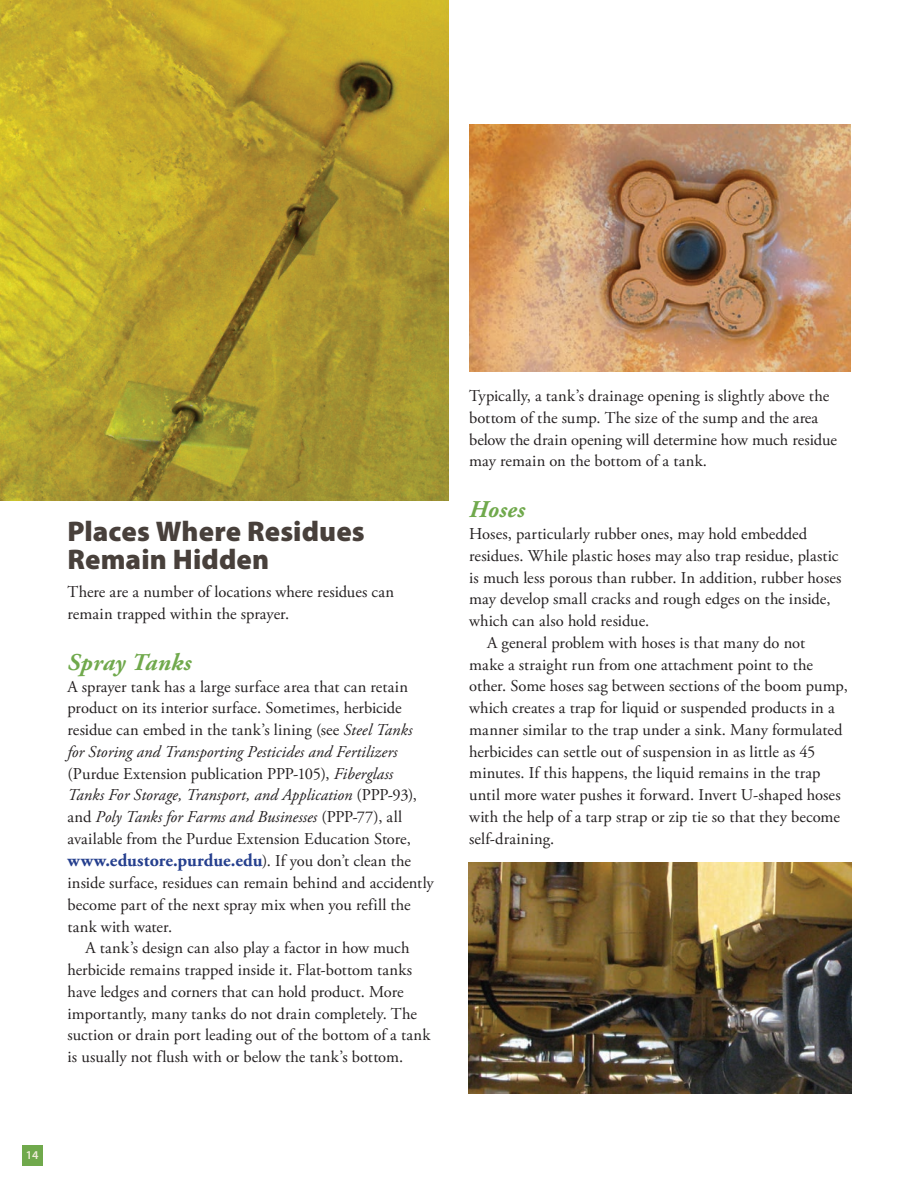
<style>
.page{position:relative;width:918px;height:1188px;background:#fff}
.page>*{position:absolute;margin:0;border:0;box-sizing:border-box;transform-origin:0 0}
.t1{font:900 28.5px/28.5px "Myriad Pro";letter-spacing:.005em;color:#48403b}
.t2{font:italic 700 24px "Adobe Garamond Pro";letter-spacing:.01em;color:#70a94c}
.t3{font:700 18px "Adobe Garamond Pro";color:#253f8e}
.t4{font:16.5px/21.8px "Adobe Garamond Pro";letter-spacing:.005em;color:#231f20}
.t5{font:600 12px "Myriad Pro";color:#f0ecd9}
.s1{font-style:italic}
.s2{font-weight:400;font-size:16.5px;color:#231f20}
</style>
<div class="page">
<img style="left:0;top:0;width:449px;height:501px">
<img style="left:469px;top:124px;width:381px;height:248px">
<img style="left:469px;top:862px;width:382px;height:232px">
<div style="left:22px;top:1146px;width:20px;height:20px;background:#70a94c"></div>
<h1 class="t1" style="left:68px;top:516px;width:299px">Places Where Residues<br>Remain Hidden</h1>
<p class="t4" style="left:68px;top:582px;width:328px">There are a number of locations where residues can remain trapped within the sprayer.</p>
<h2 class="t2" style="left:68px;top:648px;width:125px">Spray Tanks</h2>
<p class="t4" style="left:68px;top:676px;width:351px">A sprayer tank has a large surface area that can retain product on its interior surface. Sometimes, herbicide residue can embed in the tank’s lining (see <span class="s1">Steel Tanks for Storing and Transporting Pesticides and Fertilizers </span>(Purdue Extension publication PPP-105), <span class="s1">Fiberglass Tanks For Storage, Transport, and Application</span> (PPP-93), and <span class="s1">Poly Tanks for Farms and Businesses</span> (PPP-77), all available from the Purdue Extension Education Store,</p>
<p class="t3" style="left:68px;top:850px;width:345px">www.edustore.purdue.edu<span class="s2">). If you don’t clean the</span></p>
<p class="t4" style="left:68px;top:873px;width:368px">inside surface, residues can remain behind and accidently become part of the next spray mix when you refill the tank with water.</p>
<p class="t4" style="left:68px;top:938px;width:364px;text-indent:18px">A tank’s design can also play a factor in how much herbicide remains trapped inside it. Flat-bottom tanks have ledges and corners that can hold product. More importantly, many tanks do not drain completely. The suction or drain port leading out of the bottom of a tank is usually not flush with or below the tank’s bottom.</p>
<p class="t5" style="left:26px;top:1147px;width:14px">14</p>
<p class="t4" style="left:469px;top:386px;width:369px">Typically, a tank’s drainage opening is slightly above the bottom of the sump. The size of the sump and the area below the drain opening will determine how much residue may remain on the bottom of a tank.</p>
<h2 class="t2" style="left:469px;top:496px;width:57px">Hoses</h2>
<p class="t4" style="left:469px;top:524px;width:340px">Hoses, particularly rubber ones, may hold embedded</p>
<p class="t4" style="left:469px;top:545px;width:371px">residues. While plastic hoses may also trap residue, plastic</p>
<p class="t4" style="left:469px;top:567px;width:374px">is much less porous than rubber. In addition, rubber hoses</p>
<p class="t4" style="left:469px;top:589px;width:363px">may develop small cracks and rough edges on the inside,</p>
<p class="t4" style="left:469px;top:611px;width:182px">which can also hold residue.</p>
<p class="t4" style="left:487px;top:632px;width:319px">A general problem with hoses is that many do not</p>
<p class="t4" style="left:469px;top:654px;width:345px">make a straight run from one attachment point to the</p>
<p class="t4" style="left:469px;top:676px;width:380px">other. Some hoses sag between sections of the boom pump,</p>
<p class="t4" style="left:469px;top:698px;width:367px">which creates a trap for liquid or suspended products in a</p>
<p class="t4" style="left:469px;top:719px;width:375px">manner similar to the trap under a sink. Many formulated</p>
<p class="t4" style="left:469px;top:741px;width:348px">herbicides can settle out of suspension in as little as 45</p>
<p class="t4" style="left:469px;top:763px;width:353px">minutes. If this happens, the liquid remains in the trap</p>
<p class="t4" style="left:469px;top:785px;width:373px">until more water pushes it forward. Invert U-shaped hoses</p>
<p class="t4" style="left:469px;top:806px;width:372px">with the help of a tarp strap or zip tie so that they become</p>
<p class="t4" style="left:469px;top:828px;width:87px">self-draining.</p>
</div>
